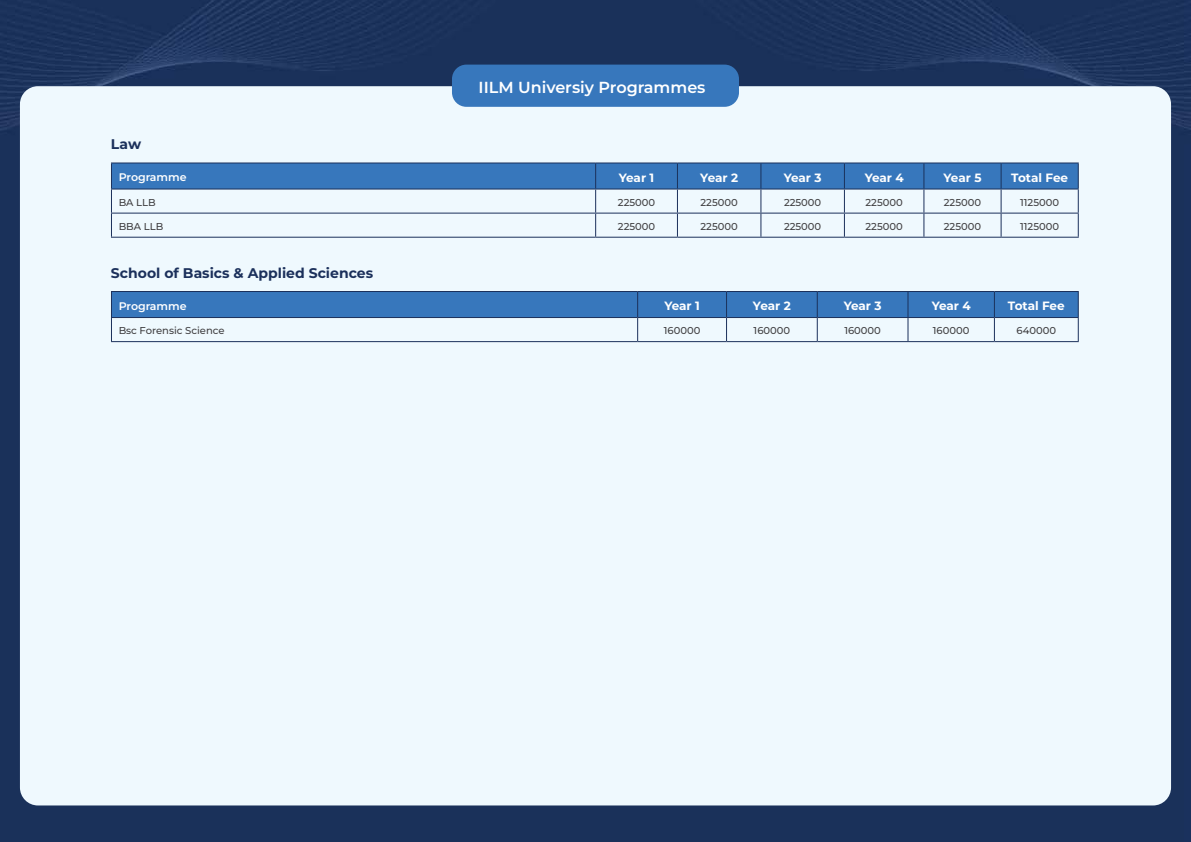
<style>
.page{position:relative;width:1191px;height:842px;background:#fff}
.page>*{position:absolute;margin:0;border:0;box-sizing:border-box;transform-origin:0 0}
.t1{font:600 16px "Montserrat";color:#fff}
.t2{font:700 14px "Montserrat";color:#1b305b}
.t3{font:700 12px "Montserrat";letter-spacing:-.015em;color:#fff}
.t4{font:600 11px "Montserrat";color:#fff}
.t5{font:500 10px "Montserrat";color:#414042}
</style>
<div class="page">
<img style="left:0;top:0;width:1191px;height:842px">
<div style="left:20px;top:86px;width:1151px;height:719px;background:#eff9fe;border-radius:18px"></div>
<div style="left:452px;top:65px;width:287px;height:42px;background:#3777bc;border-radius:14px"></div>
<hr style="left:111px;top:237px;width:485px;height:1px;background:#1b305b">
<hr style="left:596px;top:237px;width:81px;height:1px;background:#1b305b">
<hr style="left:677px;top:237px;width:84px;height:1px;background:#1b305b">
<hr style="left:761px;top:237px;width:83px;height:1px;background:#1b305b">
<hr style="left:844px;top:237px;width:80px;height:1px;background:#1b305b">
<hr style="left:924px;top:237px;width:77px;height:1px;background:#1b305b">
<hr style="left:1001px;top:237px;width:78px;height:1px;background:#1b305b">
<hr style="left:111px;top:162px;width:485px;height:1px;background:#1b305b">
<hr style="left:596px;top:162px;width:81px;height:1px;background:#1b305b">
<hr style="left:677px;top:162px;width:84px;height:1px;background:#1b305b">
<hr style="left:761px;top:162px;width:83px;height:1px;background:#1b305b">
<hr style="left:844px;top:162px;width:80px;height:1px;background:#1b305b">
<hr style="left:924px;top:162px;width:77px;height:1px;background:#1b305b">
<hr style="left:1001px;top:162px;width:78px;height:1px;background:#1b305b">
<svg style="left:111px;top:163px;width:968px;height:74px"></svg>
<hr style="left:111px;top:341px;width:527px;height:1px;background:#1b305b">
<hr style="left:638px;top:341px;width:88px;height:1px;background:#1b305b">
<hr style="left:726px;top:341px;width:91px;height:1px;background:#1b305b">
<hr style="left:817px;top:341px;width:91px;height:1px;background:#1b305b">
<hr style="left:908px;top:341px;width:86px;height:1px;background:#1b305b">
<hr style="left:994px;top:341px;width:85px;height:1px;background:#1b305b">
<svg style="left:111px;top:291px;width:968px;height:50px"></svg>
<h2 class="t2" style="left:111px;top:134px;width:32px">Law</h2>
<h1 class="t1" style="left:479px;top:77px;width:228px">IILM Universiy Programmes</h1>
<p class="t4" style="left:119px;top:170px;width:69px">Programme</p>
<p class="t3" style="left:619px;top:169px;width:37px">Year 1</p>
<p class="t3" style="left:700px;top:169px;width:39px">Year 2</p>
<p class="t3" style="left:784px;top:169px;width:39px">Year 3</p>
<p class="t3" style="left:865px;top:169px;width:41px">Year 4</p>
<p class="t3" style="left:943px;top:169px;width:39px">Year 5</p>
<p class="t3" style="left:1011px;top:169px;width:58px">Total Fee</p>
<p class="t5" style="left:119px;top:196px;width:39px">BA LLB</p>
<p class="t5" style="left:618px;top:196px;width:39px">225000</p>
<p class="t5" style="left:701px;top:196px;width:39px">225000</p>
<p class="t5" style="left:784px;top:196px;width:39px">225000</p>
<p class="t5" style="left:865px;top:196px;width:39px">225000</p>
<p class="t5" style="left:944px;top:196px;width:39px">225000</p>
<p class="t5" style="left:1020px;top:196px;width:40px">1125000</p>
<p class="t5" style="left:119px;top:220px;width:46px">BBA LLB</p>
<p class="t5" style="left:618px;top:220px;width:39px">225000</p>
<p class="t5" style="left:700px;top:220px;width:39px">225000</p>
<p class="t5" style="left:784px;top:220px;width:39px">225000</p>
<p class="t5" style="left:865px;top:220px;width:39px">225000</p>
<p class="t5" style="left:944px;top:220px;width:39px">225000</p>
<p class="t5" style="left:1020px;top:220px;width:40px">1125000</p>
<h2 class="t2" style="left:111px;top:262px;width:264px">School of Basics &amp; Applied Sciences</h2>
<p class="t4" style="left:119px;top:299px;width:69px">Programme</p>
<p class="t3" style="left:664px;top:297px;width:37px">Year 1</p>
<p class="t3" style="left:753px;top:297px;width:39px">Year 2</p>
<p class="t3" style="left:844px;top:297px;width:39px">Year 3</p>
<p class="t3" style="left:932px;top:297px;width:41px">Year 4</p>
<p class="t3" style="left:1008px;top:297px;width:58px">Total Fee</p>
<p class="t5" style="left:119px;top:324px;width:107px">Bsc Forensic Science</p>
<p class="t5" style="left:664px;top:324px;width:38px">160000</p>
<p class="t5" style="left:754px;top:324px;width:38px">160000</p>
<p class="t5" style="left:844px;top:324px;width:38px">160000</p>
<p class="t5" style="left:933px;top:324px;width:38px">160000</p>
<p class="t5" style="left:1016px;top:324px;width:41px">640000</p>
</div>
